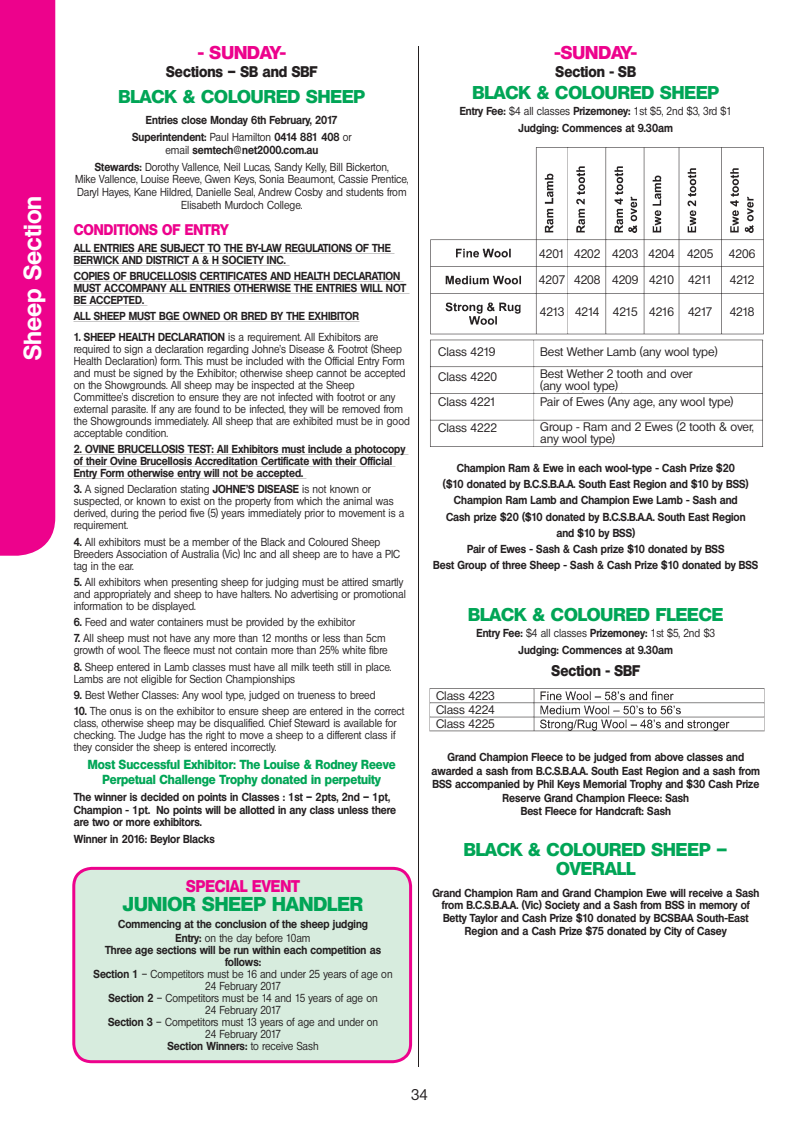
<style>
.page{position:relative;width:808px;height:1127px;background:#fff}
.page>*{position:absolute;margin:0;border:0;box-sizing:border-box;transform-origin:0 0}
.t1{font:700 24px "Olympia";color:#fff}
.t2{font:800 19.5px "Olympia";color:#00a556}
.t3{font:800 18px/19.5px "Olympia";color:#00a556;text-align:center}
.t4{font:800 18px "Olympia";color:#ed028c}
.t5{font:800 16.5px "Olympia";color:#ed028c;scale:.9 1}
.t6{font:800 15px "Olympia";color:#231f20;scale:.9 1}
.t7{font:800 15px "Olympia";color:#ed028c;scale:.9 1}
.t8{font:500 15px "Olympia";color:#231f20}
.t9{font:800 12.75px/15.3px "Olympia";color:#00a556;text-align:center;scale:.9 1}
.t10{font:500 12px/25.5px "Olympia";color:#231f20}
.t11{font:500 11.25px/12px "Olympia";color:#231f20;scale:.9 1}
.t12{font:700 11.25px/16.2px "Olympia";color:#231f20;text-align:center;scale:.9 1}
.s1{font-weight:500}
.s2{font-weight:700}
</style>
<div class="page">
<div style="left:0;top:0;width:55px;height:556px;background:#ed028c"></div>
<hr style="left:419px;top:46px;width:1px;height:1020px;background:#231f20">
<img style="left:430px;top:147px;width:334px;height:300px">
<img style="left:429px;top:688px;width:336px;height:44px">
<div style="left:436px;top:691px;width:91px;height:11px;background:#fff"></div>
<div style="left:436px;top:705px;width:91px;height:10px;background:#fff"></div>
<div style="left:436px;top:718px;width:91px;height:11px;background:#fff"></div>
<div style="left:72px;top:867px;width:340px;height:196px;background:#d7ecde"></div>
<h1 class="t1" style="left:18px;top:360px;width:166px;rotate:-90deg">Sheep Section</h1>
<h3 class="t4" style="left:198px;top:42px;width:90px">- SUNDAY-</h3>
<h3 class="t6" style="left:166px;top:63px;width:170px">Sections – SB and SBF</h3>
<h3 class="t3" style="left:118px;top:87px;width:248px">BLACK &amp; COLOURED SHEEP</h3>
<p class="t12" style="left:132px;top:111px;width:245px;line-height:17px">Entries close Monday 6th February, 2017<br>Superintendent: <span class="s1">Paul Hamilton</span> 0414 881 408 <span class="s1">or</span></p>
<p class="t11" style="left:95px;top:141px;width:328px;line-height:17px;text-align:center">email <span class="s2">semtech@net2000.com.au<br>Stewards:</span> Dorothy Vallence, Neil Lucas, Sandy Kelly, Bill Bickerton,</p>
<p class="t11" style="left:75px;top:173px;width:372px;line-height:12.8px;text-align:center">Mike Vallence, Louise Reeve, Gwen Keys, Sonia Beaumont, Cassie Prentice,<br>Daryl Hayes, Kane Hildred, Danielle Seal, Andrew Cosby and students from<br>Elisabeth Murdoch College.</p>
<h3 class="t7" style="left:74px;top:221px;width:174px">CONDiTiONS OF ENTRY</h3>
<p class="t12" style="left:74px;top:242px;width:354px;line-height:12px;text-align:left">ALL ENTRIES ARE SUBJECT TO THE BY-LAW REGULATIONS OF THE<br>BERWICK AND DISTRICT A &amp; H SOCIETY INC.</p>
<p class="t12" style="left:74px;top:270px;width:371px;line-height:12px;text-align:left">COPIES OF BRUCELLOSIS CERTIFICATES AND HEALTH DECLARATION<br>MUST ACCOMPANY ALL ENTRIES OTHERWISE THE ENTRIES WILL NOT<br>BE ACCEPTED.</p>
<p class="t12" style="left:74px;top:308px;width:319px">ALL SHEEP MUST BGE OWNED OR BRED BY THE EXHIBITOR</p>
<p class="t11" style="left:74px;top:331px;width:375px"><span class="s2">1. SHEEP HEALTH DECLARATION</span> is a requirement. All Exhibitors are required to sign a declaration regarding Johne’s Disease &amp; Footrot (Sheep Health Declaration) form. This must be included with the Official Entry Form and must be signed by the Exhibitor; otherwise sheep cannot be accepted on the Showgrounds. All sheep may be inspected at the Sheep Committee’s discretion to ensure they are not infected with footrot or any external parasite. If any are found to be infected, they will be removed from the Showgrounds immediately. All sheep that are exhibited must be in good acceptable condition.</p>
<p class="t12" style="left:74px;top:443px;width:370px;line-height:12px;text-align:left">2. OVINE BRUCELLOSIS TEST: All Exhibitors must include a photocopy of their Ovine Brucellosis Accreditation Certificate with their Official<br>Entry Form otherwise entry will not be accepted.</p>
<p class="t11" style="left:74px;top:483px;width:369px"><span class="s2">3.</span> A signed Declaration stating <span class="s2">JOHNE’S DISEASE</span> is not known or suspected, or known to exist on the property from which the animal was derived, during the period five (5) years immediately prior to movement is a requirement.</p>
<p class="t11" style="left:74px;top:536px;width:364px"><span class="s2">4.</span> All exhibitors must be a member of the Black and Coloured Sheep<br>Breeders Association of Australia (Vic) Inc and all sheep are to have a PIC tag in the ear.</p>
<p class="t11" style="left:74px;top:576px;width:370px"><span class="s2">5.</span> All exhibitors when presenting sheep for judging must be attired smartly and appropriately and sheep to have halters. No advertising or promotional information to be displayed.</p>
<p class="t11" style="left:74px;top:616px;width:314px"><span class="s2">6.</span> Feed and water containers must be provided by the exhibitor</p>
<p class="t11" style="left:74px;top:632px;width:350px"><span class="s2">7.</span> All sheep must not have any more than 12 months or less than 5cm growth of wool. The fleece must not contain more than 25% white fibre</p>
<p class="t11" style="left:74px;top:661px;width:354px"><span class="s2">8.</span> Sheep entered in Lamb classes must have all milk teeth still in place.<br>Lambs are not eligible for Section Championships</p>
<p class="t11" style="left:74px;top:689px;width:337px"><span class="s2">9.</span> Best Wether Classes: Any wool type, judged on trueness to breed</p>
<p class="t11" style="left:74px;top:705px;width:369px"><span class="s2">10.</span> The onus is on the exhibitor to ensure sheep are entered in the correct class, otherwise sheep may be disqualified. Chief Steward is available for checking. The Judge has the right to move a sheep to a different class if they consider the sheep is entered incorrectly.</p>
<p class="t9" style="left:88px;top:756px;width:343px">Most Successful Exhibitor: The Louise &amp; Rodney Reeve<br>Perpetual Challenge Trophy donated in perpetuity</p>
<p class="t12" style="left:74px;top:790px;width:360px;line-height:12.8px;text-align:left">The winner is decided on points in Classes : 1st – 2pts, 2nd – 1pt,<br>Champion - 1pt. No points will be allotted in any class unless there are two or more exhibitors.</p>
<p class="t12" style="left:74px;top:831px;width:158px">Winner in 2016: Beylor Blacks</p>
<h3 class="t5" style="left:186px;top:876px;width:128px">SPECiAL EVENT</h3>
<h2 class="t2" style="left:123px;top:893px;width:242px">JUNiOR SHEEP HANDLER</h2>
<p class="t12" style="left:118px;top:916px;width:279px;line-height:14.1px">Commencing at the conclusion of the sheep judging<br>Entry: <span class="s1">on the day before 10am</span></p>
<p class="t11" style="left:94px;top:944px;width:334px;text-align:center"><span class="s2">Three age sections will be run within each competition as follows:<br>Section 1</span> – Competitors must be 16 and under 25 years of age on 24 February 2017<br><span class="s2">Section 2</span> – Competitors must be 14 and 15 years of age on<br>24 February 2017<br><span class="s2">Section 3</span> – Competitors must 13 years of age and under on<br>24 February 2017<br><span class="s2">Section Winners:</span> to receive Sash</p>
<h3 class="t4" style="left:555px;top:42px;width:84px">-SUNDAY-</h3>
<h3 class="t6" style="left:556px;top:63px;width:91px">Section - SB</h3>
<h3 class="t3" style="left:472px;top:83px;width:248px">BLACK &amp; COLOURED SHEEP</h3>
<p class="t12" style="left:460px;top:103px;width:304px">Entry Fee: <span class="s1">$4 all classes</span> Prizemoney: <span class="s1">1st $5, 2nd $3, 3rd $1<br></span>Judging: Commences at 9.30am</p>
<p class="t10" style="left:438px;top:339px;width:59px">Class 4219</p>
<p class="t10" style="left:438px;top:364px;width:60px;text-align:justify">Class 4220<br>Class 4221<br>Class 4222</p>
<p class="t10" style="left:539px;top:241px;width:27px">4201</p>
<p class="t10" style="left:539px;top:267px;width:28px">4207</p>
<p class="t10" style="left:540px;top:299px;width:26px">4213</p>
<p class="t10" style="left:574px;top:241px;width:28px">4202</p>
<p class="t10" style="left:574px;top:267px;width:28px">4208</p>
<p class="t10" style="left:575px;top:299px;width:26px">4214</p>
<p class="t10" style="left:612px;top:241px;width:28px">4203</p>
<p class="t10" style="left:612px;top:267px;width:28px">4209</p>
<p class="t10" style="left:613px;top:299px;width:26px">4215</p>
<p class="t10" style="left:648px;top:241px;width:28px">4204</p>
<p class="t10" style="left:649px;top:267px;width:26px">4210</p>
<p class="t10" style="left:649px;top:299px;width:26px">4216</p>
<p class="t10" style="left:687px;top:241px;width:28px">4205</p>
<p class="t10" style="left:688px;top:267px;width:26px">4211</p>
<p class="t10" style="left:688px;top:299px;width:26px">4217</p>
<p class="t10" style="left:729px;top:241px;width:28px">4206</p>
<p class="t10" style="left:730px;top:267px;width:26px">4212</p>
<p class="t10" style="left:730px;top:299px;width:26px">4218</p>
<p class="t10" style="left:540px;top:341px;width:179px;line-height:21.9px">Best Wether Lamb (any wool type)<br>Best Wether 2 tooth and over</p>
<p class="t10" style="left:540px;top:377px;width:195px;line-height:16.4px">(any wool type)<br>Pair of Ewes (Any age, any wool type)</p>
<p class="t10" style="left:540px;top:421px;width:215px;line-height:12px">Group - Ram and 2 Ewes (2 tooth &amp; over, any wool type)</p>
<p class="t12" style="left:433px;top:460px;width:363px">Champion Ram &amp; Ewe in each wool-type - Cash Prize $20<br>($10 donated by B.C.S.B.A.A. South East Region and $10 by BSS)<br>Champion Ram Lamb and Champion Ewe Lamb - Sash and<br>Cash prize $20 ($10 donated by B.C.S.B.A.A. South East Region<br>and $10 by BSS)<br>Pair of Ewes - Sash &amp; Cash prize $10 donated by BSS<br>Best Group of three Sheep - Sash &amp; Cash Prize $10 donated by BSS</p>
<h3 class="t3" style="left:468px;top:605px;width:257px">BLACK &amp; COLOURED FLEECE</h3>
<p class="t12" style="left:476px;top:625px;width:267px">Entry Fee: <span class="s1">$4 all classes</span> Prizemoney: <span class="s1">1st $5, 2nd $3<br></span>Judging: Commences at 9.30am</p>
<h3 class="t6" style="left:552px;top:662px;width:100px">Section - SBF</h3>
<p class="t10" style="left:436px;top:689px;width:60px;line-height:13.6px;text-align:justify">Class 4223<br>Class 4224<br>Class 4225</p>
<p class="t12" style="left:432px;top:750px;width:366px;line-height:13.5px">Grand Champion Fleece to be judged from above classes and awarded a sash from B.C.S.B.A.A. South East Region and a sash from BSS accompanied by Phil Keys Memorial Trophy and $30 Cash Prize Reserve Grand Champion Fleece: Sash<br>Best Fleece for Handcraft: Sash</p>
<h3 class="t3" style="left:464px;top:840px;width:265px">BLACK &amp; COLOURED SHEEP –<br>OVERALL</h3>
<p class="t12" style="left:432px;top:886px;width:365px;line-height:12.8px">Grand Champion Ram and Grand Champion Ewe will receive a Sash from B.C.S.B.A.A. (Vic) Society and a Sash from BSS in memory of Betty Taylor and Cash Prize $10 donated by BCSBAA South-East Region and a Cash Prize $75 donated by City of Casey</p>
<h3 class="t8" style="left:411px;top:1085px;width:18px">34</h3>
</div>
